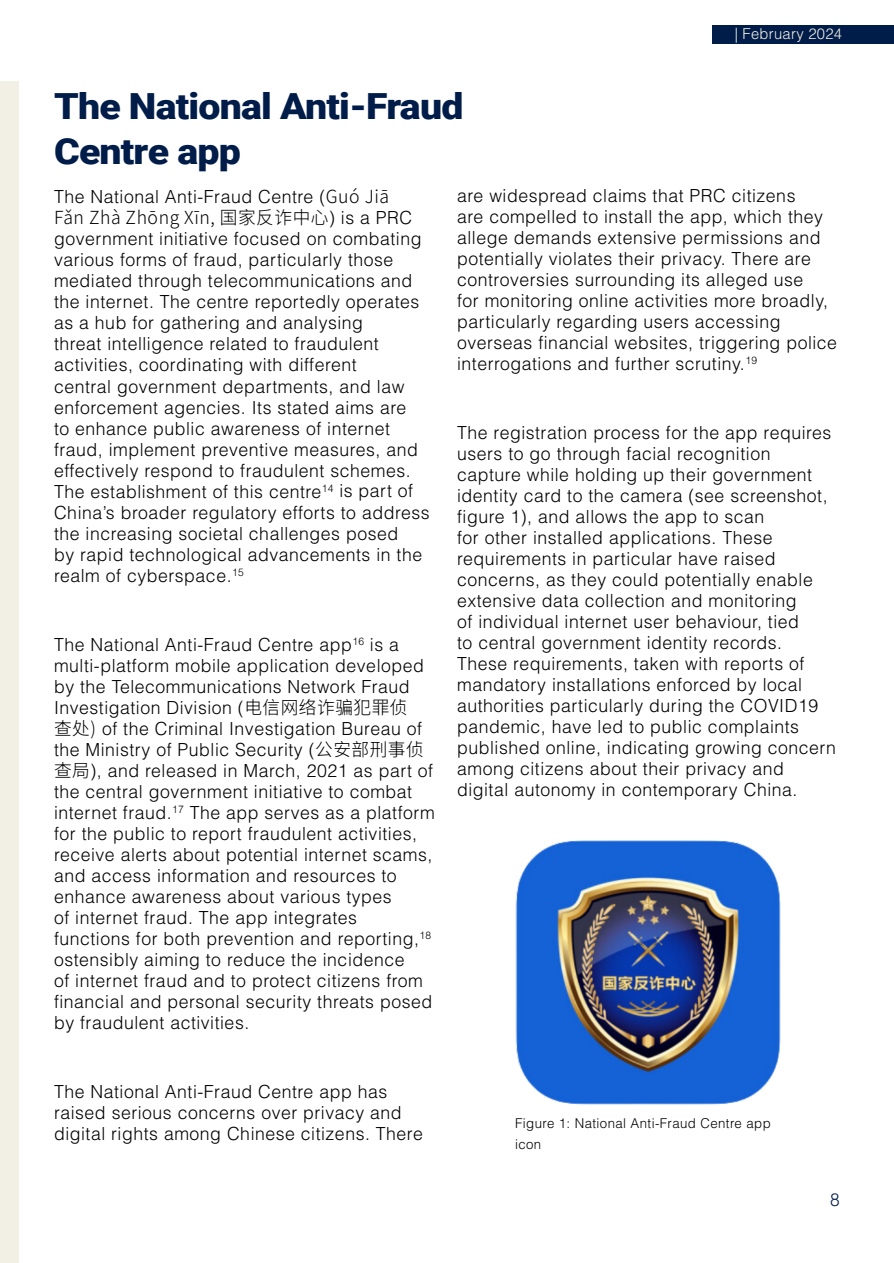
<style>
.page{position:relative;width:894px;height:1263px;background:#fff}
.page>*{position:absolute;margin:0;border:0;box-sizing:border-box;transform-origin:0 0}
.t1{font:900 36px/45px "Roboto";letter-spacing:-.02em;color:#001c49;scale:1.09 1}
.t2{font:300 18px/21px "Helvetica LT Std";letter-spacing:.03em;color:#000}
.t3{font:100 18px "Noto Sans SC";letter-spacing:.03em;color:#000}
.t4{font:300 18px "Helvetica LT Std";color:#001c49;scale:.96 1}
.t5{font:300 15px "Helvetica LT Std";letter-spacing:.02em;color:#f2f0e5}
.t6{font:300 13.5px/21px "Helvetica LT Std";letter-spacing:.03em;color:#000}
.s1{font-family:"Noto Sans SC";font-weight:100}
.s2{font-family:"Helvetica LT Std";font-weight:300}
</style>
<div class="page">
<div style="left:712px;top:25px;width:181px;height:19px;background:#001c49"></div>
<div style="left:0;top:81px;width:18px;height:1182px;background:#f2f0e5"></div>
<img style="left:515px;top:840px;width:266px;height:265px">
<h1 class="t1" style="left:54px;top:82px;width:377px">The National Anti-Fraud<br>Centre app</h1>
<p class="t5" style="left:734px;top:24px;width:109px">| February 2024</p>
<p class="t2" style="left:54px;top:186px;width:336px">The National Anti-Fraud Centre (<span class="s1">Guó Jiā</span></p>
<p class="t3" style="left:54px;top:208px;width:359px">Fǎn Zhà Zhōng Xīn, 国家反诈中心<span class="s2">) is a PRC</span></p>
<p class="t2" style="left:54px;top:228px;width:377px">government initiative focused on combating various forms of fraud, particularly those mediated through telecommunications and the internet. The centre reportedly operates as a hub for gathering and analysing<br>threat intelligence related to fraudulent activities, coordinating with different<br>central government departments, and law enforcement agencies. Its stated aims are<br>to enhance public awareness of internet fraud, implement preventive measures, and effectively respond to fraudulent schemes.<br>The establishment of this centre<sup>14</sup> is part of China’s broader regulatory efforts to address the increasing societal challenges posed<br>by rapid technological advancements in the realm of cyberspace. <sup>15</sup></p>
<p class="t2" style="left:54px;top:633px;width:382px">The National Anti-Fraud Centre app<sup>16</sup> is a multi-platform mobile application developed by the Telecommunications Network Fraud Investigation Division (<span class="s1">电信网络诈骗犯罪侦<br>查处)</span> of the Criminal Investigation Bureau of the Ministry of Public Security (<span class="s1">公安部刑事侦查局</span>), and released in March, 2021 as part of the central government initiative to combat internet fraud. <sup>17</sup> The app serves as a platform for the public to report fraudulent activities, receive alerts about potential internet scams, and access information and resources to enhance awareness about various types<br>of internet fraud. The app integrates functions for both prevention and reporting,<sup>18 </sup>ostensibly aiming to reduce the incidence<br>of internet fraud and to protect citizens from financial and personal security threats posed by fraudulent activities.</p>
<p class="t2" style="left:54px;top:1080px;width:370px">The National Anti-Fraud Centre app has raised serious concerns over privacy and digital rights among Chinese citizens. There</p>
<p class="t2" style="left:457px;top:185px;width:381px">are widespread claims that PRC citizens<br>are compelled to install the app, which they allege demands extensive permissions and potentially violates their privacy. There are controversies surrounding its alleged use<br>for monitoring online activities more broadly, particularly regarding users accessing overseas financial websites, triggering police interrogations and further scrutiny. <sup>19</sup></p>
<p class="t2" style="left:457px;top:422px;width:380px">The registration process for the app requires users to go through facial recognition capture while holding up their government identity card to the camera (see screenshot, figure 1), and allows the app to scan<br>for other installed applications. These requirements in particular have raised concerns, as they could potentially enable extensive data collection and monitoring<br>of individual internet user behaviour, tied<br>to central government identity records.<br>These requirements, taken with reports of mandatory installations enforced by local authorities particularly during the COVID19 pandemic, have led to public complaints published online, indicating growing concern among citizens about their privacy and digital autonomy in contemporary China.</p>
<p class="t6" style="left:515px;top:1112px;width:257px">Figure 1: National Anti-Fraud Centre app icon</p>
<p class="t4" style="left:829px;top:1188px;width:12px">8</p>
</div>
